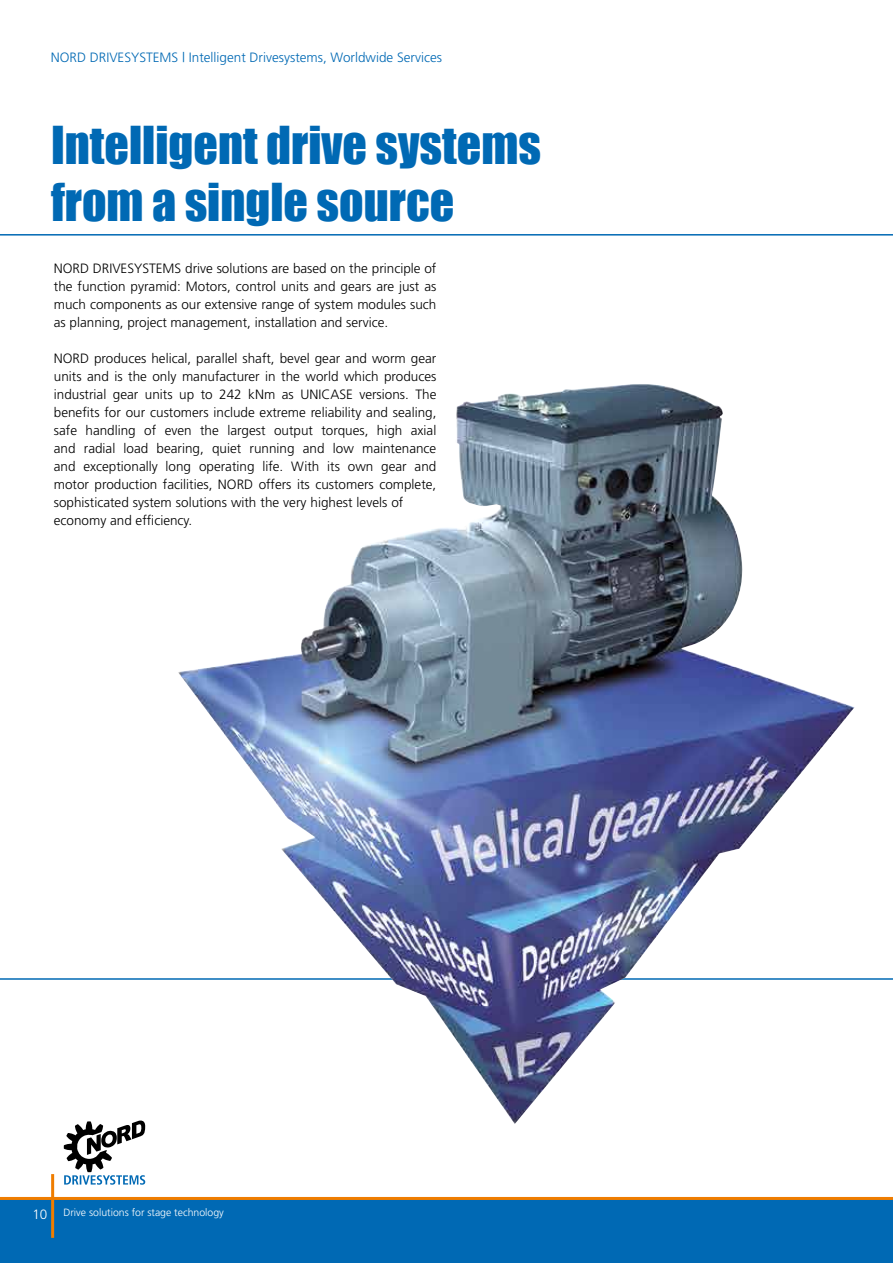
<style>
.page{position:relative;width:893px;height:1263px;background:#fff}
.page>*{position:absolute;margin:0;border:0;box-sizing:border-box;transform-origin:0 0}
.t1{font:48px/57px "Impact";color:#0069b4}
.t2{font:300 13.5px/18px "Frutiger";color:#000;text-align:justify}
.t3{font:300 13.5px "Frutiger";color:#0069b4}
.t4{font:300 10.5px "Frutiger";color:#fff}
.s1{font-size:13.5px}
</style>
<div class="page">
<div style="left:0;top:1198px;width:893px;height:65px;background:#0069b4"></div>
<hr style="left:0;top:1197px;width:893px;height:3px;background:#ef7d00">
<hr style="left:51px;top:1174px;width:3px;height:64px;background:#ef7d00">
<svg style="left:64px;top:1120px;width:81px;height:65px"></svg>
<hr style="left:0;top:978px;width:893px;height:2px;background:#0069b4">
<hr style="left:0;top:234px;width:893px;height:2px;background:#0069b4">
<img style="left:178px;top:384px;width:677px;height:740px">
<p class="t3" style="left:51px;top:49px;width:393px">NORD DRIVESYSTEMS | Intelligent Drivesystems, Worldwide Services</p>
<h1 class="t1" style="left:51px;top:115px;width:491px">Intelligent drive systems from a single source</h1>
<p class="t2" style="left:54px;top:259px;width:384px">NORD DRIVESYSTEMS drive solutions are based on the principle of the function pyramid: Motors, control units and gears are just as much components as our extensive range of system modules such as planning, project management, installation and service.</p>
<p class="t2" style="left:54px;top:349px;width:384px;text-align:left">NORD produces helical, parallel shaft, bevel gear and worm gear units and is the only manufacturer in the world which produces industrial gear units up to 242 kNm as UNICASE versions. The benefits for our customers include extreme reliability and sealing, safe handling of even the largest output torques, high axial and radial load bearing, quiet running and low maintenance and exceptionally long operating life. With its own gear and motor production facilities, NORD offers its customers complete, sophisticated system solutions with the very highest levels of economy and efficiency.</p>
<p class="t4" style="left:32px;top:1207px;width:193px"><span class="s1">10</span> Drive solutions for stage technology</p>
</div>
